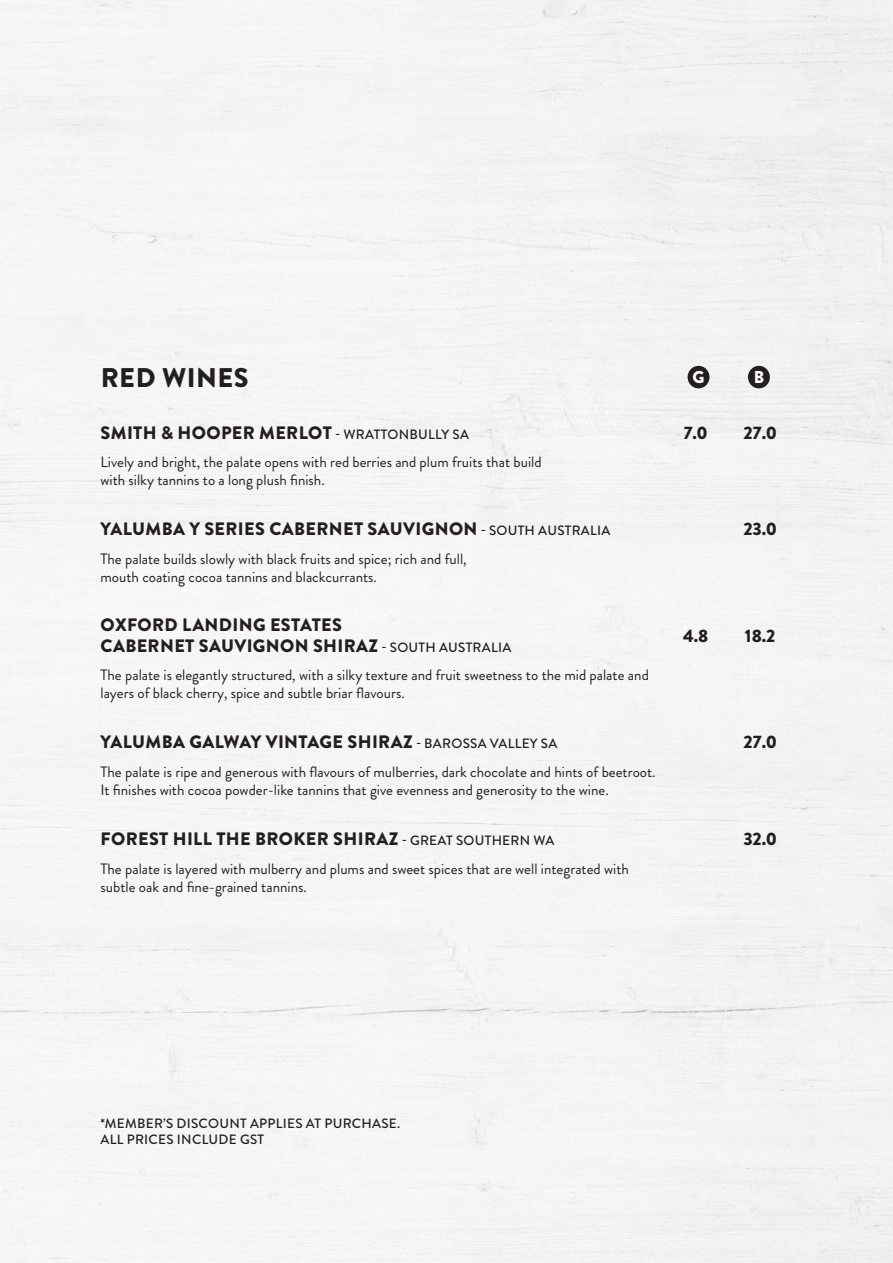
<style>
.page{position:relative;width:893px;height:1263px;background:#f5f5f5}
.page>*{position:absolute;margin:0;border:0;box-sizing:border-box;transform-origin:0 0}
.t1{font:900 27px "Brandon Grotesque";letter-spacing:.02em;color:#231f20}
.t2{font:900 18px/21.6px "Brandon Grotesque";letter-spacing:.02em;color:#231f20}
.t3{font:900 17.25px "Brandon Grotesque";color:#fff}
.t4{font:15px/18px "Brandon Grotesque";color:#231f20}
.t5{font:500 13.5px/16.2px "Brandon Grotesque";letter-spacing:.02em;color:#231f20}
.s1{font-weight:500;font-size:13.5px}
</style>
<div class="page">
<div style="left:748px;top:366px;width:22px;height:22px;background:#231f20;border-radius:50%"></div>
<div style="left:688px;top:366px;width:21px;height:22px;background:#231f20;border-radius:50%"></div>
<h1 class="t1" style="left:101px;top:358px;width:150px">RED WINES</h1>
<p class="t3" style="left:692px;top:365px;width:14px">G</p>
<p class="t3" style="left:754px;top:365px;width:12px">B</p>
<p class="t2" style="left:101px;top:423px;width:370px">SMITH &amp; HOOPER MERLOT <span class="s1">- WRATTONBULLY SA</span></p>
<p class="t2" style="left:684px;top:423px;width:26px">7.0</p>
<p class="t2" style="left:743px;top:423px;width:35px">27.0</p>
<p class="t4" style="left:100px;top:453px;width:443px">Lively and bright, the palate opens with red berries and plum fruits that build with silky tannins to a long plush finish.</p>
<p class="t2" style="left:101px;top:518px;width:511px">YALUMBA Y SERIES CABERNET SAUVIGNON <span class="s1">- SOUTH AUSTRALIA</span></p>
<p class="t2" style="left:743px;top:518px;width:35px">23.0</p>
<p class="t4" style="left:100px;top:550px;width:368px">The palate builds slowly with black fruits and spice; rich and full, mouth coating cocoa tannins and blackcurrants.</p>
<p class="t2" style="left:101px;top:614px;width:412px">OXFORD LANDING ESTATES<br>CABERNET SAUVIGNON SHIRAZ <span class="s1">- SOUTH AUSTRALIA</span></p>
<p class="t2" style="left:683px;top:625px;width:27px">4.8</p>
<p class="t2" style="left:745px;top:625px;width:32px">18.2</p>
<p class="t4" style="left:100px;top:666px;width:550px">The palate is elegantly structured, with a silky texture and fruit sweetness to the mid palate and layers of black cherry, spice and subtle briar flavours.</p>
<p class="t2" style="left:101px;top:731px;width:458px">YALUMBA GALWAY VINTAGE SHIRAZ <span class="s1">- BAROSSA VALLEY SA</span></p>
<p class="t2" style="left:743px;top:731px;width:35px">27.0</p>
<p class="t4" style="left:100px;top:763px;width:557px">The palate is ripe and generous with flavours of mulberries, dark chocolate and hints of beetroot.<br>It finishes with cocoa powder-like tannins that give evenness and generosity to the wine.</p>
<p class="t2" style="left:101px;top:829px;width:455px">FOREST HILL THE BROKER SHIRAZ <span class="s1">- GREAT SOUTHERN WA</span></p>
<p class="t2" style="left:743px;top:829px;width:35px">32.0</p>
<p class="t4" style="left:100px;top:860px;width:530px">The palate is layered with mulberry and plums and sweet spices that are well integrated with subtle oak and fine-grained tannins.</p>
<p class="t5" style="left:100px;top:1115px;width:301px">*MEMBER’S DISCOUNT APPLIES AT PURCHASE.<br>ALL PRICES INCLUDE GST</p>
</div>
